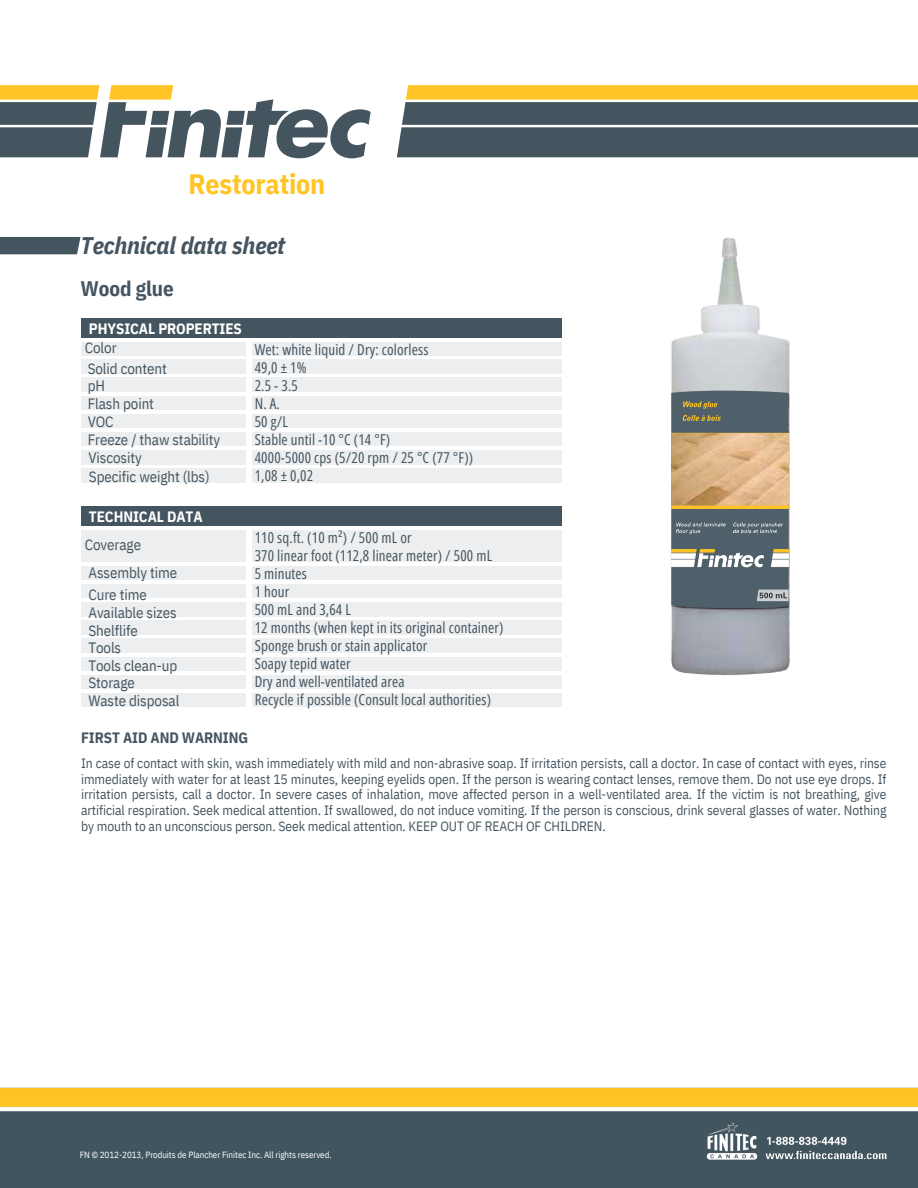
<style>
.page{position:relative;width:918px;height:1188px;background:#fff}
.page>*{position:absolute;margin:0;border:0;box-sizing:border-box;transform-origin:0 0}
.t1{font:700 27.9px "IBM Plex Sans Cond";letter-spacing:-.005em;color:#ffc425}
.t2{font:italic 700 24px "IBM Plex Sans Cond";letter-spacing:-.005em;color:#455560}
.t3{font:700 21px "IBM Plex Sans Cond";letter-spacing:-.005em;color:#455560}
.t4{font:15px/18px "Open Sans Condensed";letter-spacing:.01em;color:#455560}
.t5{font:15px/17.5px "IBM Plex Sans Cond";letter-spacing:-.005em;color:#455560}
.t6{font:700 15px "IBM Plex Sans Cond";letter-spacing:-.005em;color:#fff}
.t7{font:700 15px "IBM Plex Sans Cond";letter-spacing:-.005em;color:#455560}
.t8{font:13.5px/15.8px "IBM Plex Sans Cond";letter-spacing:-.005em;color:#455560;text-align:justify}
.t9{font:9px "IBM Plex Sans Cond";letter-spacing:-.005em;color:#fff}
</style>
<div class="page">
<svg style="left:0;top:237px;width:81px;height:17px"></svg>
<svg style="left:0;top:85px;width:371px;height:73px"></svg>
<div style="left:82px;top:342px;width:164px;height:14px;background:#eceeef"></div>
<div style="left:82px;top:360px;width:164px;height:13px;background:#eceeef"></div>
<div style="left:82px;top:378px;width:164px;height:13px;background:#eceeef"></div>
<div style="left:82px;top:432px;width:164px;height:14px;background:#eceeef"></div>
<div style="left:82px;top:451px;width:164px;height:13px;background:#eceeef"></div>
<div style="left:252px;top:342px;width:310px;height:14px;background:#eceeef"></div>
<div style="left:252px;top:360px;width:310px;height:13px;background:#eceeef"></div>
<div style="left:252px;top:378px;width:310px;height:13px;background:#eceeef"></div>
<div style="left:82px;top:396px;width:164px;height:14px;background:#eceeef"></div>
<div style="left:252px;top:396px;width:310px;height:14px;background:#eceeef"></div>
<div style="left:252px;top:432px;width:310px;height:14px;background:#eceeef"></div>
<div style="left:252px;top:451px;width:310px;height:13px;background:#eceeef"></div>
<div style="left:82px;top:469px;width:164px;height:13px;background:#eceeef"></div>
<div style="left:252px;top:469px;width:310px;height:13px;background:#eceeef"></div>
<div style="left:82px;top:414px;width:164px;height:14px;background:#eceeef"></div>
<div style="left:252px;top:414px;width:310px;height:14px;background:#eceeef"></div>
<div style="left:82px;top:319px;width:480px;height:19px;background:#455560"></div>
<div style="left:82px;top:657px;width:164px;height:14px;background:#eceeef"></div>
<div style="left:82px;top:675px;width:164px;height:14px;background:#eceeef"></div>
<div style="left:82px;top:621px;width:164px;height:13px;background:#eceeef"></div>
<div style="left:82px;top:639px;width:164px;height:13px;background:#eceeef"></div>
<div style="left:252px;top:621px;width:310px;height:13px;background:#eceeef"></div>
<div style="left:252px;top:639px;width:310px;height:13px;background:#eceeef"></div>
<div style="left:252px;top:657px;width:310px;height:14px;background:#eceeef"></div>
<div style="left:252px;top:675px;width:310px;height:14px;background:#eceeef"></div>
<div style="left:82px;top:530px;width:164px;height:31px;background:#eceeef"></div>
<div style="left:82px;top:566px;width:164px;height:14px;background:#eceeef"></div>
<div style="left:252px;top:530px;width:310px;height:31px;background:#eceeef"></div>
<div style="left:252px;top:566px;width:310px;height:14px;background:#eceeef"></div>
<div style="left:82px;top:584px;width:164px;height:14px;background:#eceeef"></div>
<div style="left:252px;top:584px;width:310px;height:14px;background:#eceeef"></div>
<div style="left:82px;top:603px;width:164px;height:13px;background:#eceeef"></div>
<div style="left:252px;top:603px;width:310px;height:13px;background:#eceeef"></div>
<div style="left:82px;top:693px;width:164px;height:14px;background:#eceeef"></div>
<div style="left:252px;top:693px;width:310px;height:14px;background:#eceeef"></div>
<div style="left:82px;top:507px;width:480px;height:19px;background:#455560"></div>
<svg style="left:397px;top:85px;width:521px;height:72px;background:#787861"></svg>
<img style="left:0;top:1087px;width:918px;height:101px">
<img style="left:671px;top:237px;width:119px;height:438px">
<svg style="left:671px;top:391px;width:118px;height:217px;background:#8d8779"></svg>
<img style="left:758px;top:1143px;width:135px;height:24px">
<h5 class="t1" style="left:189px;top:165px;width:138px">Restoration</h5>
<h5 class="t2" style="left:81px;top:230px;width:206px">Technical data sheet</h5>
<h5 class="t3" style="left:81px;top:274px;width:95px">Wood glue</h5>
<h5 class="t6" style="left:89px;top:319px;width:154px">PHYSICAL PROPERTIES</h5>
<h5 class="t5" style="left:85px;top:339px;width:33px">Color</h5>
<h4 class="t5" style="left:88px;top:360px;width:81px">Solid content pH<br>Flash point<br>VOC</h4>
<h5 class="t5" style="left:88px;top:431px;width:134px">Freeze / thaw stability</h5>
<h5 class="t5" style="left:88px;top:449px;width:55px">Viscosity</h5>
<p class="t5" style="left:89px;top:467px;width:122px">Specific weight (lbs)</p>
<p class="t4" style="left:255px;top:340px;width:220px">Wet: white liquid / Dry: colorless<br>49,0 ± 1%<br>2.5 - 3.5<br>N. A.<br>50 g/L<br>Stable until -10 °C (14 °F)<br>4000-5000 cps (5/20 rpm / 25 °C (77 °F))<br>1,08 ± 0,02</p>
<h5 class="t6" style="left:89px;top:507px;width:115px">TECHNICAL DATA</h5>
<p class="t5" style="left:85px;top:536px;width:58px">Coverage</p>
<p class="t5" style="left:88px;top:561px;width:90px;line-height:22.5px">Assembly time<br>Cure time</p>
<p class="t5" style="left:88px;top:604px;width:92px">Available sizes<br>Shelflife<br>Tools<br>Tools clean-up<br>Storage<br>Waste disposal</p>
<h6 class="t7" style="left:81px;top:728px;width:169px">FIRST AID AND WARNING</h6>
<h6 class="t8" style="left:81px;top:755px;width:807px">In case of contact with skin, wash immediately with mild and non-abrasive soap. If irritation persists, call a doctor. In case of contact with eyes, rinse immediately with water for at least 15 minutes, keeping eyelids open. If the person is wearing contact lenses, remove them. Do not use eye drops. If irritation persists, call a doctor. In severe cases of inhalation, move affected person in a well-ventilated area. If the victim is not breathing, give artificial respiration. Seek medical attention. If swallowed, do not induce vomiting. If the person is conscious, drink several glasses of water. Nothing by mouth to an unconscious person. Seek medical attention. KEEP OUT OF REACH OF CHILDREN.</h6>
<p class="t4" style="left:255px;top:528px;width:250px">110 sq.ft. (10 m²) / 500 mL or<br>370 linear foot (112,8 linear meter) / 500 mL<br>5 minutes<br>1 hour<br>500 mL and 3,64 L<br>12 months (when kept in its original container)<br>Sponge brush or stain applicator<br>Soapy tepid water<br>Dry and well-ventilated area<br>Recycle if possible (Consult local authorities)</p>
<p class="t9" style="left:80px;top:1148px;width:253px">FN © 2012-2013, Produits de Plancher Finitec Inc. All rights reserved.</p>
</div>
